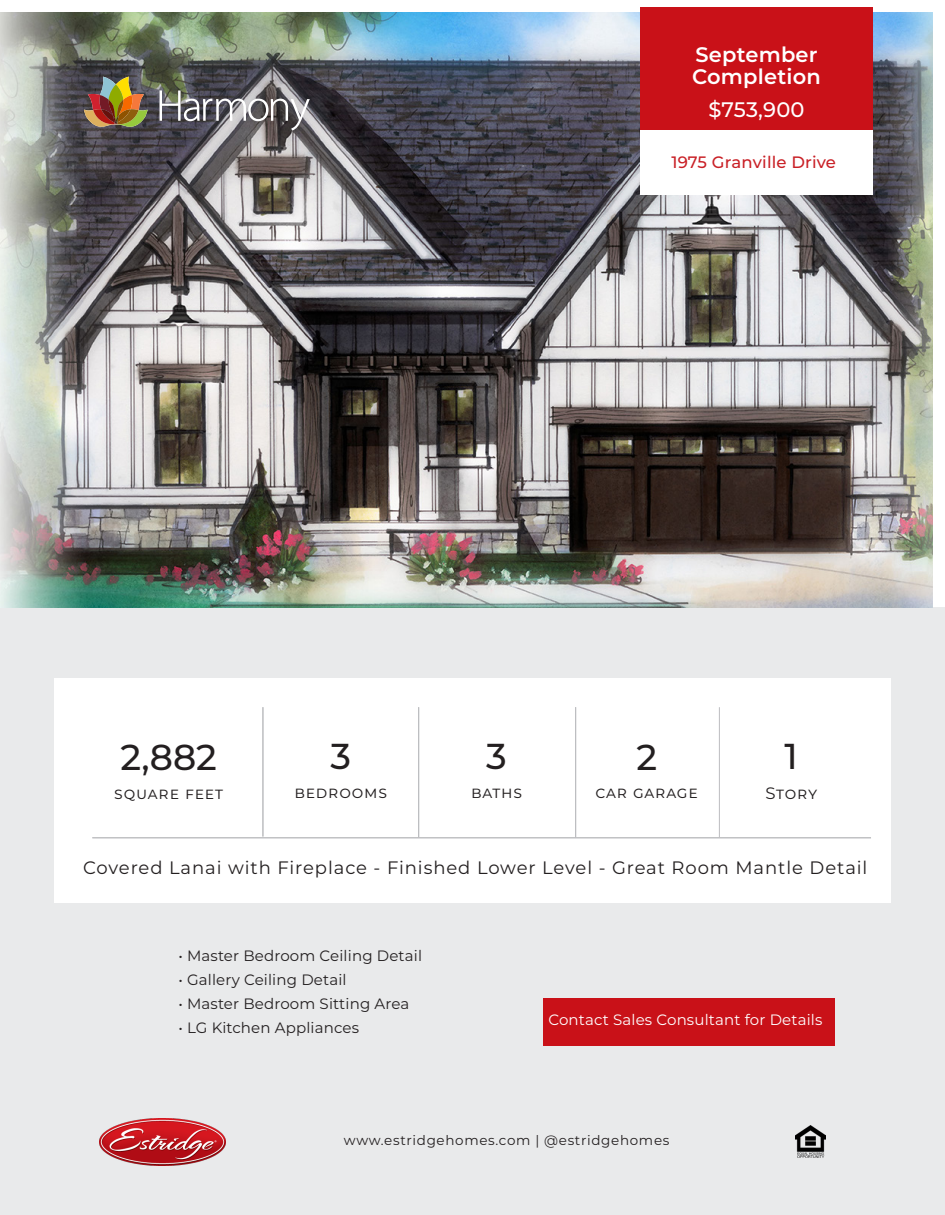
<style>
.page{position:relative;width:945px;height:1215px;background:#fff}
.page>*{position:absolute;margin:0;border:0;box-sizing:border-box;transform-origin:0 0}
.t1{font:500 36px "Montserrat";color:#231f20}
.t2{font:600 21px "Montserrat";letter-spacing:.01em;color:#fff}
.t3{font:500 21px "Montserrat";letter-spacing:.005em;color:#fff}
.t4{font:600 19.5px "Montserrat";letter-spacing:.01em;color:#231f20}
.t5{font:18px "Montserrat";letter-spacing:.05em;color:#231f20}
.t6{font:16.5px "Montserrat";letter-spacing:.05em;color:#231f20}
.t7{font:500 16.5px "Montserrat";letter-spacing:.01em;color:#c92026}
.t8{font:15px "Montserrat";letter-spacing:.01em;color:#231f20}
.t9{font:15px "Montserrat";letter-spacing:.01em;color:#fff}
.t10{font:13.5px "Montserrat";letter-spacing:.045em;color:#231f20}
</style>
<div class="page">
<div style="left:0;top:608px;width:945px;height:607px;background:#e9eaeb"></div>
<img style="left:0;top:12px;width:932px;height:596px">
<div style="left:543px;top:998px;width:291px;height:47px;background:#c91118"></div>
<div style="left:54px;top:678px;width:837px;height:225px;background:#fff"></div>
<div style="left:640px;top:8px;width:233px;height:149px;background:#c91118"></div>
<div style="left:640px;top:131px;width:233px;height:64px;background:#fff"></div>
<img style="left:796px;top:1126px;width:30px;height:32px">
<img style="left:99px;top:1118px;width:127px;height:47px">
<hr style="left:719px;top:707px;width:1px;height:130px;background:#bcbdc0">
<hr style="left:263px;top:707px;width:1px;height:130px;background:#bcbdc0">
<hr style="left:418px;top:707px;width:1px;height:130px;background:#bcbdc0">
<hr style="left:575px;top:707px;width:1px;height:130px;background:#bcbdc0">
<hr style="left:92px;top:837px;width:779px;height:1px;background:#bcbdc0">
<svg style="left:160px;top:90px;width:150px;height:41px;background:#79777b"></svg>
<svg style="left:84px;top:77px;width:64px;height:52px;background:#8b6c40"></svg>
<p class="t2" style="left:695px;top:39px;width:124px">September</p>
<p class="t2" style="left:692px;top:62px;width:130px">Completion</p>
<p class="t3" style="left:708px;top:95px;width:98px">$753,900</p>
<p class="t7" style="left:671px;top:150px;width:166px">1975 Granville Drive</p>
<p class="t1" style="left:120px;top:732px;width:98px">2,882</p>
<p class="t1" style="left:330px;top:731px;width:22px">3</p>
<p class="t6" style="left:294px;top:781px;width:94px">bedrooms</p>
<p class="t1" style="left:486px;top:731px;width:22px">3</p>
<p class="t1" style="left:637px;top:732px;width:22px">2</p>
<p class="t1" style="left:785px;top:731px;width:15px">1</p>
<p class="t6" style="left:114px;top:782px;width:110px">square feet</p>
<p class="t6" style="left:471px;top:781px;width:53px">baths</p>
<p class="t6" style="left:596px;top:781px;width:104px">car garage</p>
<p class="t6" style="left:765px;top:782px;width:53px">Story</p>
<p class="t5" style="left:83px;top:855px;width:786px">Covered Lanai with Fireplace - Finished Lower Level - Great Room Mantle Detail</p>
<p class="t4" style="left:177px;top:856px;width:186px">Included Features</p>
<p class="t8" style="left:178px;top:945px;width:245px">• Master Bedroom Ceiling Detail</p>
<p class="t8" style="left:178px;top:969px;width:170px">• Gallery Ceiling Detail</p>
<p class="t8" style="left:178px;top:993px;width:232px">• Master Bedroom Sitting Area</p>
<p class="t8" style="left:178px;top:1017px;width:182px">• LG Kitchen Appliances</p>
<p class="t9" style="left:548px;top:1010px;width:275px">Contact Sales Consultant for Details</p>
<p class="t10" style="left:344px;top:1131px;width:327px">www.estridgehomes.com | @estridgehomes</p>
</div>
